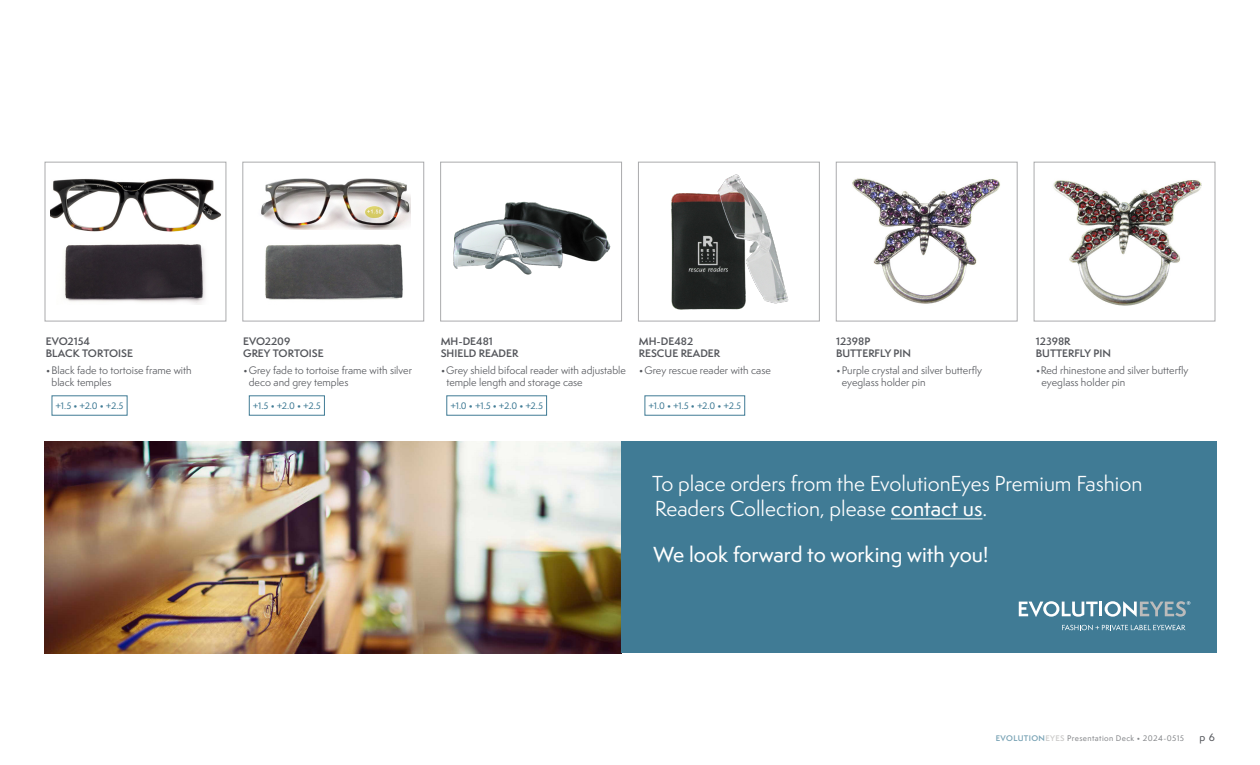
<style>
.page{position:relative;width:1260px;height:765px;background:#fff}
.page>*{position:absolute;margin:0;border:0;box-sizing:border-box;transform-origin:0 0}
.t1{font:20px/25px "Semplicita Pro";color:#fff}
.t2{font:500 20px "Semplicita Pro";color:#fff}
.Description_-_Bullets{font:10px/12px "Semplicita Pro";color:#54565b}
.Product_Number___Name{font:600 10px/12px "Semplicita Pro";color:#54565b}
.t3{font:500 10px "Semplicita Pro";color:#54565b}
.Description_-_Power_Magnification{font:500 8.75px "Semplicita Pro";color:#407b95}
.t4{font:500 7.5px "Semplicita Pro";letter-spacing:.05em;color:#87898c}
.s1{font-weight:500}
.s2{font-weight:600;color:#79a3b5}
.s3{font-weight:600;color:#cdcccb}
</style>
<div class="page">
<div style="left:440px;top:162px;width:182px;height:159px;border:1px solid #aaabad"></div>
<div style="left:243px;top:162px;width:181px;height:159px;border:1px solid #aaabad"></div>
<div style="left:45px;top:162px;width:181px;height:159px;border:1px solid #aaabad"></div>
<div style="left:638px;top:162px;width:182px;height:159px;border:1px solid #aaabad"></div>
<div style="left:836px;top:162px;width:181px;height:159px;border:1px solid #aaabad"></div>
<div style="left:1034px;top:162px;width:181px;height:159px;border:1px solid #aaabad"></div>
<img style="left:50px;top:178px;width:171px;height:54px">
<img style="left:261px;top:179px;width:149px;height:51px">
<img style="left:64px;top:244px;width:141px;height:61px">
<img style="left:265px;top:244px;width:138px;height:56px">
<img style="left:671px;top:174px;width:118px;height:136px">
<img style="left:453px;top:201px;width:158px;height:74px">
<img style="left:852px;top:178px;width:148px;height:126px">
<img style="left:1053px;top:180px;width:148px;height:126px">
<img style="left:45px;top:441px;width:577px;height:212px">
<div style="left:622px;top:441px;width:595px;height:212px;background:#407b95"></div>
<hr style="left:891px;top:519px;width:91px;height:1px;background:#fff">
<svg style="left:1062px;top:625px;width:124px;height:5px"></svg>
<svg style="left:1019px;top:601px;width:171px;height:16px"></svg>
<p class="Product_Number___Name" style="left:46px;top:335px;width:89px">EVO2154<br>BLACK TORTOISE</p>
<p class="Description_-_Bullets" style="left:52px;top:364px;width:142px;text-indent:-6px">•Black fade to tortoise frame with black temples</p>
<p class="Description_-_Power_Magnification" style="left:56px;top:400px;width:69px">+1.5 • +2.0 • +2.5</p>
<p class="Product_Number___Name" style="left:243px;top:335px;width:82px">EVO2209<br>GREY TORTOISE</p>
<p class="Description_-_Bullets" style="left:249px;top:364px;width:165px;text-indent:-6px">•Grey fade to tortoise frame with silver deco and grey temples</p>
<p class="Description_-_Power_Magnification" style="left:253px;top:400px;width:69px">+1.5 • +2.0 • +2.5</p>
<p class="Product_Number___Name" style="left:441px;top:335px;width:79px">MH-DE481<br>SHIELD READER</p>
<p class="Description_-_Bullets" style="left:446px;top:364px;width:181px;text-indent:-6px">•Grey shield bifocal reader with adjustable temple length and storage case</p>
<p class="Description_-_Power_Magnification" style="left:450px;top:400px;width:94px">+1.0 • +1.5 • +2.0 • +2.5</p>
<p class="Product_Number___Name" style="left:639px;top:335px;width:83px">MH-DE482<br>RESCUE READER</p>
<p class="Description_-_Bullets" style="left:639px;top:364px;width:134px">•Grey rescue reader with case</p>
<p class="Description_-_Power_Magnification" style="left:649px;top:400px;width:94px">+1.0 • +1.5 • +2.0 • +2.5</p>
<p class="Product_Number___Name" style="left:836px;top:335px;width:77px">12398P<br>BUTTERFLY PIN</p>
<p class="Description_-_Bullets" style="left:842px;top:364px;width:142px;text-indent:-6px">•Purple crystal and silver butterfly eyeglass holder pin</p>
<p class="Product_Number___Name" style="left:1036px;top:335px;width:77px">12398R<br>BUTTERFLY PIN</p>
<p class="Description_-_Bullets" style="left:1041px;top:364px;width:148px;text-indent:-6px">•Red rhinestone and silver butterfly eyeglass holder pin</p>
<p class="t1" style="left:652px;top:471px;width:492px">To place orders from the EvolutionEyes Premium Fashion<br>Readers Collection, please <span class="s1">contact us</span>.</p>
<p class="t2" style="left:653px;top:540px;width:336px">We look forward to working with you!</p>
<p class="t4" style="left:996px;top:733px;width:190px"><span class="s2">EVOLUTION</span><span class="s3">EYES</span> Presentation Deck • 2024-0515</p>
<p class="t3" style="left:1200px;top:730px;width:17px">p 6</p>
</div>
